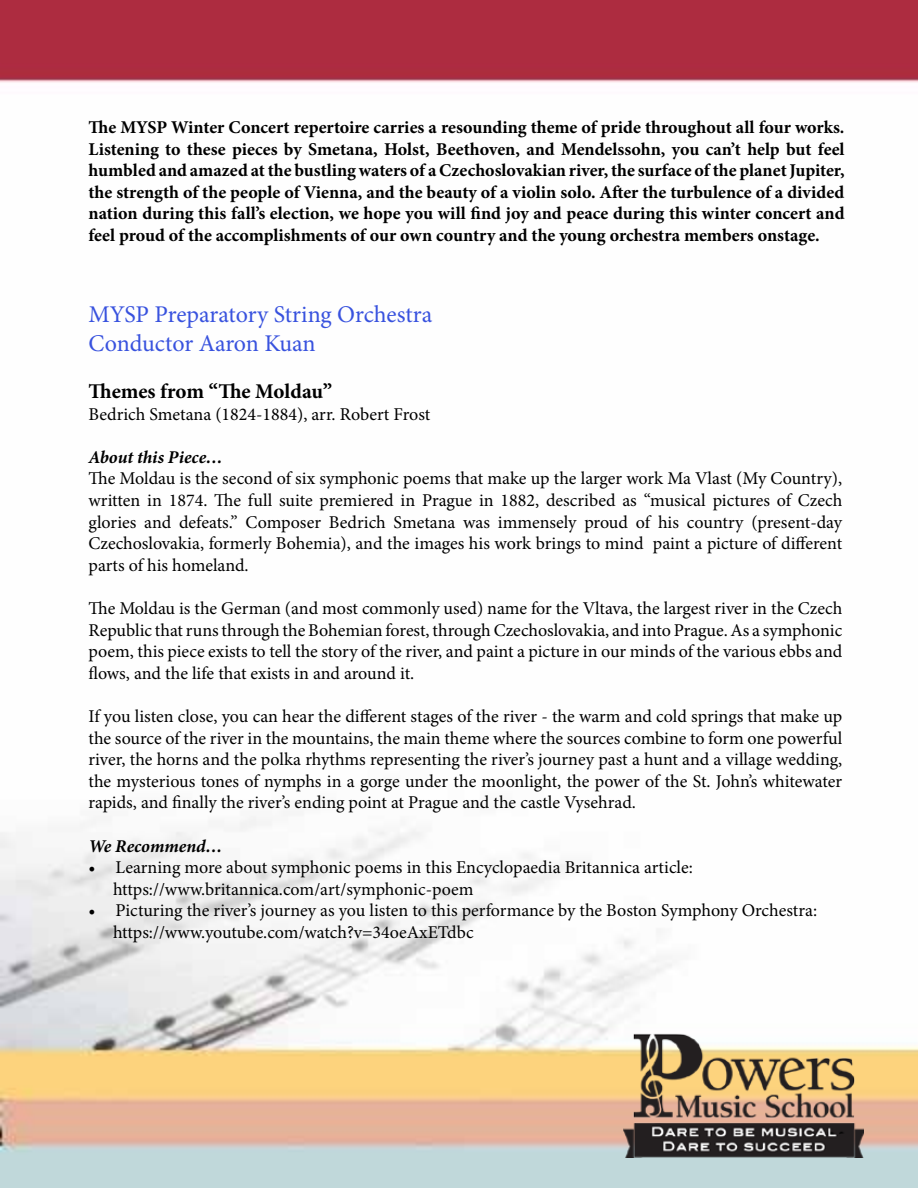
<style>
.page{position:relative;width:918px;height:1188px;background:#fff}
.page>*{position:absolute;margin:0;border:0;box-sizing:border-box;transform-origin:0 0}
.t1{font:24px/28.8px "Minion Pro";letter-spacing:-.005em;color:#3852de}
.t2{font:700 21px "Minion Pro";letter-spacing:-.005em;color:#000}
.t3{font:18px/21.6px "Minion Pro";color:#000;text-align:justify}
.t4{font:700 18px/21.6px "Minion Pro";color:#000;text-align:justify}
.t5{font:italic 700 18px "Minion Pro";letter-spacing:-.005em;color:#000}
</style>
<div class="page">
<img style="left:0;top:0;width:918px;height:1188px">
<img style="left:623px;top:1026px;width:241px;height:131px">
<p class="t4" style="left:88px;top:116px;width:758px">The MYSP Winter Concert repertoire carries a resounding theme of pride throughout all four works.<br>Listening to these pieces by Smetana, Holst, Beethoven, and Mendelssohn, you can’t help but feel humbled and amazed at the bustling waters of a Czechoslovakian river, the surface of the planet Jupiter, the strength of the people of Vienna, and the beauty of a violin solo. After the turbulence of a divided nation during this fall’s election, we hope you will find joy and peace during this winter concert and feel proud of the accomplishments of our own country and the young orchestra members onstage.</p>
<h1 class="t1" style="left:88px;top:300px;width:345px">MYSP Preparatory String Orchestra<br>Conductor Aaron Kuan</h1>
<p class="t2" style="left:88px;top:376px;width:245px">Themes from “The Moldau”</p>
<p class="t3" style="left:88px;top:403px;width:343px">Bedrich Smetana (1824-1884), arr. Robert Frost</p>
<p class="t5" style="left:88px;top:444px;width:136px">About this Piece…</p>
<p class="t3" style="left:88px;top:468px;width:755px">The Moldau is the second of six symphonic poems that make up the larger work Ma Vlast (My Country), written in 1874. The full suite premiered in Prague in 1882, described as “musical pictures of Czech glories and defeats.” Composer Bedrich Smetana was immensely proud of his country (present-day Czechoslovakia, formerly Bohemia), and the images his work brings to mind paint a picture of different parts of his homeland.</p>
<p class="t3" style="left:88px;top:598px;width:755px">The Moldau is the German (and most commonly used) name for the Vltava, the largest river in the Czech Republic that runs through the Bohemian forest, through Czechoslovakia, and into Prague. As a symphonic poem, this piece exists to tell the story of the river, and paint a picture in our minds of the various ebbs and flows, and the life that exists in and around it.</p>
<p class="t3" style="left:88px;top:706px;width:755px">If you listen close, you can hear the different stages of the river - the warm and cold springs that make up the source of the river in the mountains, the main theme where the sources combine to form one powerful river, the horns and the polka rhythms representing the river’s journey past a hunt and a village wedding, the mysterious tones of nymphs in a gorge under the moonlight, the power of the St. John’s whitewater rapids, and finally the river’s ending point at Prague and the castle Vysehrad.</p>
<p class="t5" style="left:88px;top:833px;width:136px">We Recommend…</p>
<p class="t3" style="left:113px;top:857px;width:581px;text-indent:-25px">• Learning more about symphonic poems in this Encyclopaedia Britannica article: https://www.britannica.com/art/symphonic-poem</p>
<p class="t3" style="left:113px;top:900px;width:706px;text-indent:-25px">• Picturing the river’s journey as you listen to this performance by the Boston Symphony Orchestra: https://www.youtube.com/watch?v=34oeAxETdbc</p>
</div>
